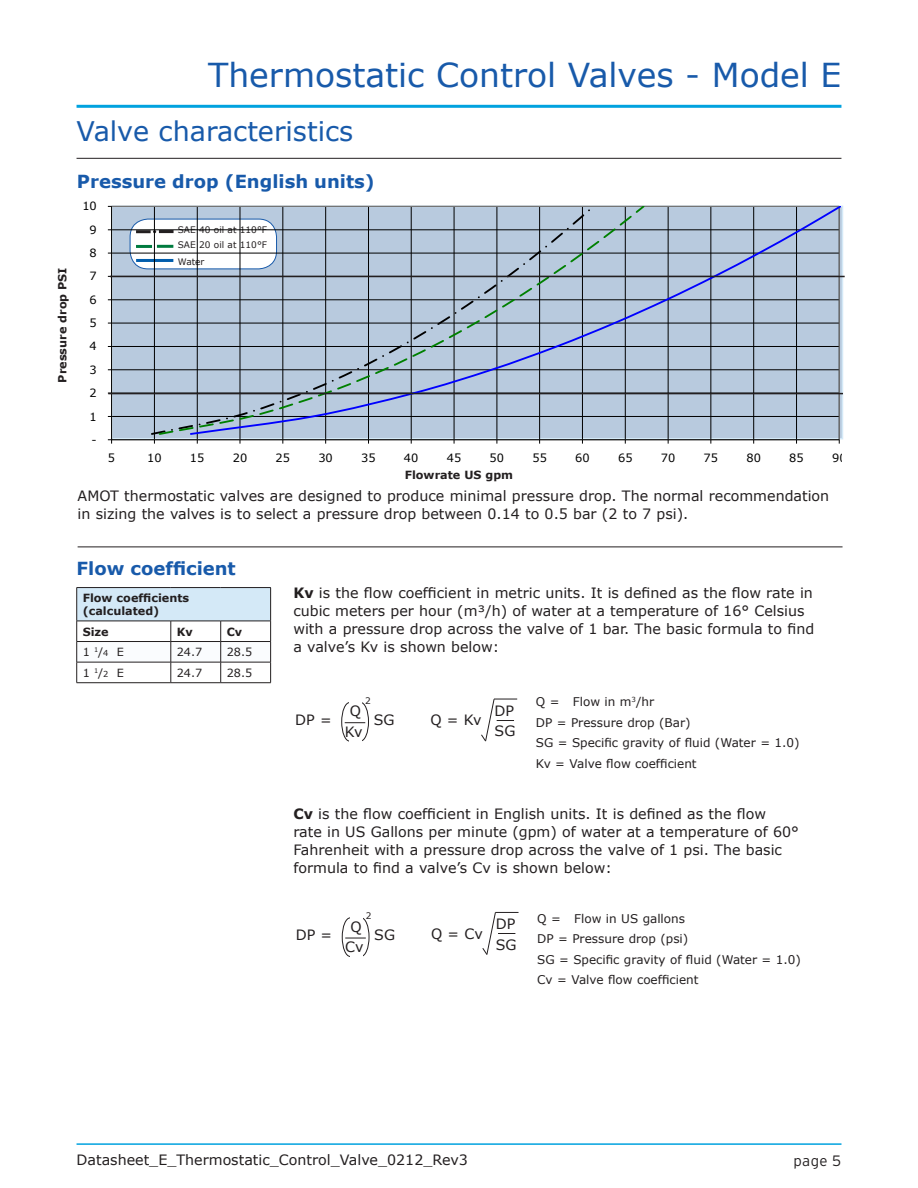
<style>
.page{position:relative;width:918px;height:1188px;background:#fff}
.page>*{position:absolute;margin:0;border:0;box-sizing:border-box;transform-origin:0 0}
.t1{font:33px "Verdana";color:#185aaa}
.t2{font:27px "Verdana";color:#185aaa}
.t3{font:700 18px "Verdana";color:#185aaa}
.t4{font:300 15px "Interstate";color:#231f20}
.t5{font:14.25px/18px "Verdana";color:#231f20}
.t6{font:12px/20.5px "Verdana";color:#231f20}
.t7{font:11.4px "Verdana";letter-spacing:.005em;color:#000}
.t8{font:700 11.4px "Verdana";color:#000}
.t9{font:700 11.25px/12.8px "Verdana";color:#231f20}
.t10{font:11.25px "Verdana";color:#231f20}
.t11{font:9px "Verdana";color:#231f20}
.s1{font-size:8.25px}
.s2{font-weight:700}
</style>
<div class="page">
<hr style="left:77px;top:1143px;width:764px;height:2px;background:#00a2df">
<hr style="left:77px;top:105px;width:764px;height:3px;background:#00a2df">
<div style="left:352px;top:702px;width:17px;height:39px;border:1px solid #231f20;border-radius:50%"></div>
<div style="left:342px;top:702px;width:16px;height:39px;border:1px solid #231f20;border-radius:50%"></div>
<div style="left:350px;top:697px;width:12px;height:48px;background:#fff"></div>
<hr style="left:77px;top:158px;width:764px;height:1px;background:#231f20">
<hr style="left:78px;top:547px;width:765px;height:1px;background:#231f20">
<div style="left:77px;top:588px;width:194px;height:33px;background:#d4e9f7"></div>
<hr style="left:77px;top:587px;width:94px;height:1px;background:#231f20">
<hr style="left:76px;top:588px;width:1px;height:33px;background:#231f20">
<hr style="left:171px;top:587px;width:50px;height:1px;background:#231f20">
<hr style="left:221px;top:587px;width:50px;height:1px;background:#231f20">
<hr style="left:270px;top:588px;width:1px;height:33px;background:#231f20">
<svg style="left:76px;top:621px;width:195px;height:62px"></svg>
<hr style="left:77px;top:682px;width:94px;height:1px;background:#231f20">
<hr style="left:171px;top:682px;width:50px;height:1px;background:#231f20">
<hr style="left:221px;top:682px;width:50px;height:1px;background:#231f20">
<svg style="left:107px;top:205px;width:734px;height:239px;background:#adbdcf"></svg>
<svg style="left:481px;top:699px;width:36px;height:43px"></svg>
<svg style="left:482px;top:912px;width:37px;height:43px"></svg>
<svg style="left:345px;top:722px;width:20px;height:1px"></svg>
<div style="left:353px;top:918px;width:16px;height:39px;border:1px solid #231f20;border-radius:50%"></div>
<div style="left:342px;top:918px;width:16px;height:39px;border:1px solid #231f20;border-radius:50%"></div>
<div style="left:350px;top:912px;width:13px;height:48px;background:#fff"></div>
<svg style="left:345px;top:938px;width:21px;height:1px"></svg>
<hr style="left:110px;top:276px;width:735px;height:1px;background:#231f20">
<hr style="left:108px;top:393px;width:735px;height:1px;background:#231f20">
<h1 class="t1" style="left:208px;top:54px;width:635px">Thermostatic Control Valves - Model E</h1>
<h2 class="t2" style="left:77px;top:114px;width:278px">Valve characteristics</h2>
<p class="t3" style="left:77px;top:170px;width:299px">Pressure drop (English units)</p>
<p class="t8" style="left:57px;top:389px;width:137px;rotate:-90deg">Pressurre Drop (PSI)</p>
<p class="t9" style="left:56px;top:383px;width:117px;rotate:-90deg">Pressure drop PSI</p>
<p class="t7" style="left:82px;top:199px;width:16px">10</p>
<p class="t7" style="left:90px;top:222px;width:9px">9</p>
<p class="t7" style="left:90px;top:246px;width:9px">8</p>
<p class="t7" style="left:90px;top:269px;width:9px">7</p>
<p class="t7" style="left:90px;top:292px;width:9px">6</p>
<p class="t7" style="left:90px;top:316px;width:9px">5</p>
<p class="t7" style="left:90px;top:339px;width:9px">4</p>
<p class="t7" style="left:90px;top:362px;width:9px">3</p>
<p class="t7" style="left:90px;top:386px;width:9px">2</p>
<p class="t7" style="left:90px;top:409px;width:9px">1</p>
<p class="t7" style="left:92px;top:432px;width:7px">-</p>
<p class="t11" style="left:178px;top:224px;width:91px">SAE 40 oil at 110°F</p>
<p class="t11" style="left:178px;top:239px;width:91px">SAE 20 oil at 110°F</p>
<p class="t11" style="left:178px;top:256px;width:28px">Water</p>
<p class="t7" style="left:108px;top:451px;width:9px">5</p>
<p class="t7" style="left:147px;top:451px;width:16px">10</p>
<p class="t7" style="left:190px;top:451px;width:16px">15</p>
<p class="t7" style="left:233px;top:451px;width:16px">20</p>
<p class="t7" style="left:276px;top:451px;width:16px">25</p>
<p class="t7" style="left:318px;top:451px;width:16px">30</p>
<p class="t7" style="left:361px;top:451px;width:16px">35</p>
<p class="t7" style="left:404px;top:451px;width:16px">40</p>
<p class="t7" style="left:447px;top:451px;width:16px">45</p>
<p class="t7" style="left:490px;top:451px;width:16px">50</p>
<p class="t7" style="left:532px;top:451px;width:16px">55</p>
<p class="t7" style="left:575px;top:451px;width:16px">60</p>
<p class="t7" style="left:618px;top:451px;width:16px">65</p>
<p class="t7" style="left:661px;top:451px;width:16px">70</p>
<p class="t7" style="left:704px;top:451px;width:16px">75</p>
<p class="t7" style="left:746px;top:451px;width:16px">80</p>
<p class="t7" style="left:789px;top:451px;width:16px">85</p>
<p class="t7" style="left:832px;top:451px;width:16px">90</p>
<p class="t9" style="left:405px;top:468px;width:110px">Flowrate US gpm</p>
<p class="t8" style="left:440px;top:471px;width:76px">Flow (GPM)</p>
<p class="t5" style="left:78px;top:486px;width:753px">AMOT thermostatic valves are designed to produce minimal pressure drop. The normal recommendation in sizing the valves is to select a pressure drop between 0.14 to 0.5 bar (2 to 7 psi).</p>
<p class="t3" style="left:77px;top:557px;width:161px">Flow coefficient</p>
<p class="t9" style="left:83px;top:591px;width:108px">Flow coefficients (calculated)</p>
<p class="t9" style="left:83px;top:625px;width:28px">Size</p>
<p class="t9" style="left:177px;top:625px;width:17px">Kv</p>
<p class="t9" style="left:227px;top:625px;width:17px">Cv</p>
<p class="t10" style="left:83px;top:645px;width:43px">1 <sup>1</sup>/<span class="s1">4</span> E</p>
<p class="t10" style="left:177px;top:645px;width:27px">24.7</p>
<p class="t10" style="left:227px;top:645px;width:27px">28.5</p>
<p class="t10" style="left:83px;top:665px;width:43px">1 <sup>1</sup>/<span class="s1">2</span> E</p>
<p class="t10" style="left:177px;top:665px;width:27px">24.7</p>
<p class="t10" style="left:227px;top:665px;width:27px">28.5</p>
<p class="t5" style="left:293px;top:584px;width:522px"><span class="s2">Kv</span> is the flow coefficient in metric units. It is defined as the flow rate in cubic meters per hour (m³/h) of water at a temperature of 16° Celsius with a pressure drop across the valve of 1 bar. The basic formula to find a valve’s Kv is shown below:</p>
<p class="t11" style="left:365px;top:695px;width:7px">2</p>
<p class="t5" style="left:345px;top:701px;width:19px;line-height:20.5px;text-align:center">Q<br>Kv</p>
<p class="t5" style="left:295px;top:710px;width:38px">DP =</p>
<p class="t5" style="left:374px;top:710px;width:22px">SG</p>
<p class="t5" style="left:431px;top:710px;width:53px">Q = Kv</p>
<p class="t5" style="left:495px;top:700px;width:22px;line-height:20.5px">DP<br>SG</p>
<p class="t6" style="left:536px;top:691px;width:265px">Q = Flow in m<sup>3</sup>/hr<br>DP = Pressure drop (Bar)<br>SG = Specific gravity of fluid (Water = 1.0)<br>Kv = Valve flow coefficient</p>
<p class="t5" style="left:293px;top:804px;width:507px"><span class="s2">Cv</span> is the flow coefficient in English units. It is defined as the flow<br>rate in US Gallons per minute (gpm) of water at a temperature of 60° Fahrenheit with a pressure drop across the valve of 1 psi. The basic formula to find a valve’s Cv is shown below:</p>
<p class="t11" style="left:366px;top:910px;width:7px">2</p>
<p class="t5" style="left:345px;top:916px;width:20px;line-height:20.5px;text-align:center">Q<br>Cv</p>
<p class="t5" style="left:296px;top:926px;width:38px">DP =</p>
<p class="t5" style="left:374px;top:926px;width:22px">SG</p>
<p class="t5" style="left:431px;top:924px;width:53px">Q = Cv</p>
<p class="t5" style="left:496px;top:913px;width:22px;line-height:20.5px">DP<br>SG</p>
<p class="t6" style="left:537px;top:908px;width:265px">Q = Flow in US gallons<br>DP = Pressure drop (psi)<br>SG = Specific gravity of fluid (Water = 1.0)<br>Cv = Valve flow coefficient</p>
<p class="t5" style="left:77px;top:1150px;width:393px">Datasheet_E_Thermostatic_Control_Valve_0212_Rev3</p>
<p class="t4" style="left:794px;top:1152px;width:49px">page 5</p>
</div>
